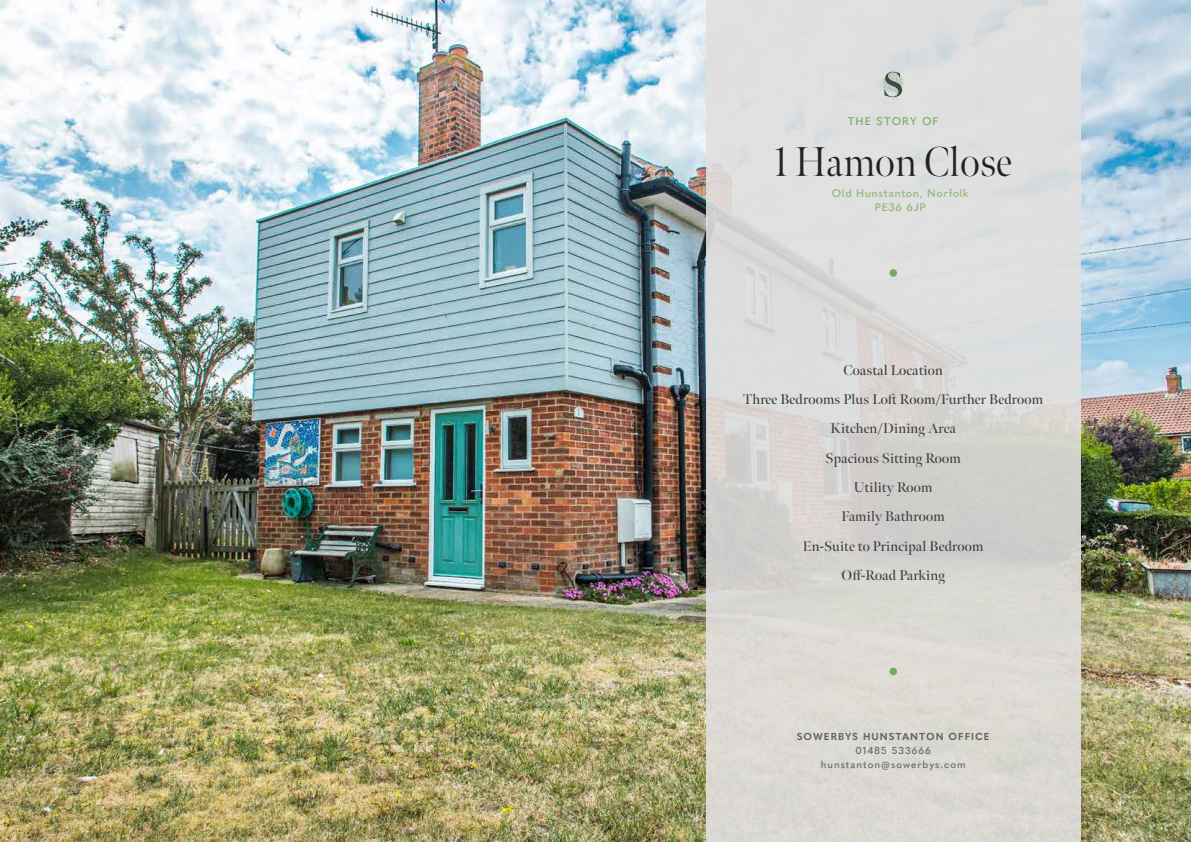
<style>
.page{position:relative;width:1191px;height:842px;background:#fff}
.page>*{position:absolute;margin:0;border:0;box-sizing:border-box;transform-origin:0 0}
.t1{font:300 41.5px "Meno Banner";color:#222223}
.t2{font:600 14px/29.3px "Meno Banner";letter-spacing:.01em;color:#434141;text-align:center}
.t3{font:600 11px/14px "Quasimoda";letter-spacing:.05em;color:#96ba81;text-align:center}
.t4{font:500 11px "Quasimoda";letter-spacing:.1em;color:#76aa62}
.t5{font:500 10px/14px "Quasimoda";letter-spacing:.1em;color:#5e6662;text-align:center}
.t6{font:700 10px "Quasimoda";letter-spacing:.1em;color:#5e6662}
</style>
<div class="page">
<img style="left:0;top:0;width:1191px;height:842px">
<div style="left:706px;top:0;width:374px;height:842px;background:linear-gradient(to bottom,#dfdfe1,#d7d5ce)"></div>
<div style="left:889px;top:269px;width:8px;height:8px;background:#76aa62;border-radius:50%"></div>
<div style="left:889px;top:668px;width:8px;height:7px;background:#76aa62;border-radius:50%"></div>
<svg style="left:882px;top:72px;width:21px;height:25px"></svg>
<p class="t4" style="left:848px;top:113px;width:92px">THE STORY OF</p>
<h1 class="t1" style="left:774px;top:137px;width:239px">1 Hamon Close</h1>
<p class="t3" style="left:832px;top:186px;width:138px">Old Hunstanton, Norfolk<br>PE36 6JP</p>
<p class="t2" style="left:743px;top:355px;width:301px">Coastal Location<br>Three Bedrooms Plus Loft Room/Further Bedroom<br>Kitchen/Dining Area<br>Spacious Sitting Room<br>Utility Room<br>Family Bathroom<br>En-Suite to Principal Bedroom<br>Off-Road Parking</p>
<p class="t6" style="left:797px;top:728px;width:194px">SOWERBYS HUNSTANTON OFFICE</p>
<p class="t5" style="left:820px;top:742px;width:147px">01485 533666 hunstanton@sowerbys.com</p>
</div>
